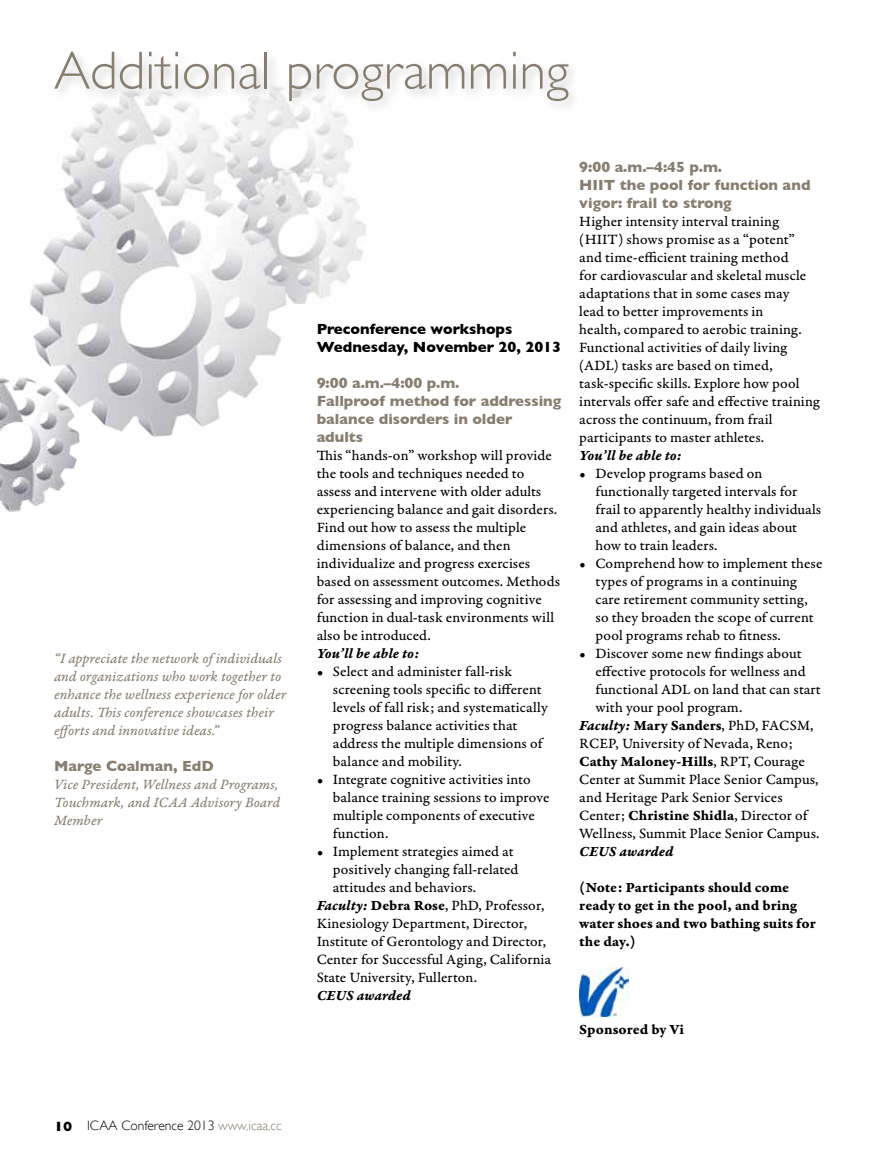
<style>
.page{position:relative;width:878px;height:1161px;background:#fff}
.page>*{position:absolute;margin:0;border:0;box-sizing:border-box;transform-origin:0 0}
.t1{font:300 54px "Gill Sans";color:#887e6f}
.t2{font:15px/18px "Garamond Premr Pro Capt";letter-spacing:.005em;color:#000}
.t3{font:15px/18px "Garamond Premr Pro It Capt";color:#887e6f}
.t4{font:15px/18px "Garamond Premr Pro Bd Capt";color:#000}
.t5{font:700 15px/18px "Gill Sans";color:#887e6f}
.t6{font:15px "Garamond Premr Pro Bd It Capt";color:#000}
.t7{font:700 15px/18px "Gill Sans";color:#000}
.t8{font:300 13.5px "Gill Sans";color:#000}
.s1{font-family:"Garamond Premr Pro Bd It Capt"}
.s2{font-family:"Garamond Premr Pro Bd Capt"}
.s3{font-family:"Garamond Premr Pro Capt"}
.s4{font-weight:800}
.s5{color:#887e6f}
</style>
<div class="page">
<img style="left:0;top:114px;width:367px;height:398px">
<div style="left:52px;top:49px;width:529px;height:65px;background:#000;opacity:.2"></div>
<img style="left:579px;top:967px;width:49px;height:49px">
<h1 class="t1" style="left:54px;top:40px;width:516px">Additional programming</h1>
<p class="t3" style="left:54px;top:650px;width:234px">“I appreciate the network of individuals and organizations who work together to enhance the wellness experience for older adults. This conference showcases their efforts and innovative ideas.”</p>
<p class="t5" style="left:54px;top:756px;width:161px">Marge Coalman, EdD</p>
<p class="t3" style="left:54px;top:776px;width:228px">Vice President, Wellness and Programs,<br>Touchmark, and ICAA Advisory Board<br>Member</p>
<p class="t7" style="left:316px;top:320px;width:246px">Preconference workshops<br>Wednesday, November 20, 2013</p>
<p class="t5" style="left:316px;top:374px;width:246px">9:00 a.m.–4:00 p.m.<br>Fallproof method for addressing balance disorders in older adults</p>
<p class="t2" style="left:316px;top:447px;width:245px">This “hands-on” workshop will provide the tools and techniques needed to assess and intervene with older adults experiencing balance and gait disorders.<br>Find out how to assess the multiple dimensions of balance, and then individualize and progress exercises based on assessment outcomes. Methods for assessing and improving cognitive function in dual-task environments will also be introduced.</p>
<p class="t6" style="left:316px;top:645px;width:104px">You’ll be able to:</p>
<p class="t2" style="left:333px;top:663px;width:216px;text-indent:-16px">• Select and administer fall-risk screening tools specific to different levels of fall risk; and systematically progress balance activities that address the multiple dimensions of balance and mobility.</p>
<p class="t2" style="left:333px;top:771px;width:218px;text-indent:-16px">• Integrate cognitive activities into balance training sessions to improve multiple components of executive function.</p>
<p class="t2" style="left:316px;top:843px;width:198px">• Implement strategies aimed at</p>
<p class="t2" style="left:333px;top:861px;width:187px">positively changing fall-related</p>
<p class="t2" style="left:333px;top:879px;width:145px">attitudes and behaviors.</p>
<p class="t2" style="left:316px;top:897px;width:229px"><span class="s1">Faculty:</span> <span class="s2">Debra Rose</span>, PhD, Professor,</p>
<p class="t2" style="left:316px;top:915px;width:212px">Kinesiology Department, Director,</p>
<p class="t2" style="left:316px;top:933px;width:231px">Institute of Gerontology and Director,</p>
<p class="t2" style="left:316px;top:951px;width:236px">Center for Successful Aging, California</p>
<p class="t2" style="left:316px;top:969px;width:162px">State University, Fullerton.</p>
<p class="t6" style="left:316px;top:987px;width:95px">CEUS awarded</p>
<p class="t5" style="left:579px;top:158px;width:233px">9:00 a.m.–4:45 p.m.<br>HIIT the pool for function and vigor: frail to strong</p>
<p class="t2" style="left:579px;top:213px;width:242px">Higher intensity interval training (HIIT) shows promise as a “potent” and time-efficient training method<br>for cardiovascular and skeletal muscle adaptations that in some cases may<br>lead to better improvements in<br>health, compared to aerobic training.<br>Functional activities of daily living (ADL) tasks are based on timed, task-specific skills. Explore how pool intervals offer safe and effective training across the continuum, from frail participants to master athletes.</p>
<p class="t6" style="left:579px;top:447px;width:104px">You’ll be able to:</p>
<p class="t2" style="left:595px;top:465px;width:227px;text-indent:-16px">• Develop programs based on functionally targeted intervals for frail to apparently healthy individuals and athletes, and gain ideas about how to train leaders.</p>
<p class="t2" style="left:595px;top:555px;width:228px;text-indent:-16px">• Comprehend how to implement these types of programs in a continuing care retirement community setting, so they broaden the scope of current pool programs rehab to fitness.</p>
<p class="t2" style="left:595px;top:645px;width:227px;text-indent:-16px">• Discover some new findings about effective protocols for wellness and functional ADL on land that can start with your pool program.</p>
<p class="t4" style="left:579px;top:717px;width:236px"><span class="s1">Faculty:</span> Mary Sanders<span class="s3">, PhD, FACSM,</span></p>
<p class="t2" style="left:579px;top:735px;width:215px">RCEP, University of Nevada, Reno;</p>
<p class="t4" style="left:579px;top:753px;width:227px">Cathy Maloney-Hills<span class="s3">, RPT, Courage</span></p>
<p class="t2" style="left:579px;top:771px;width:241px">Center at Summit Place Senior Campus, and Heritage Park Senior Services Center; <span class="s2">Christine Shidla</span>, Director of Wellness, Summit Place Senior Campus.</p>
<p class="t6" style="left:579px;top:843px;width:95px">CEUS awarded</p>
<p class="t4" style="left:579px;top:879px;width:238px">(Note: Participants should come ready to get in the pool, and bring water shoes and two bathing suits for the day.)</p>
<p class="t4" style="left:579px;top:1021px;width:106px">Sponsored by Vi</p>
<p class="t8" style="left:54px;top:1118px;width:229px"><span class="s4">10</span> ICAA Conference 2013 <span class="s5">www.icaa.cc</span></p>
</div>
